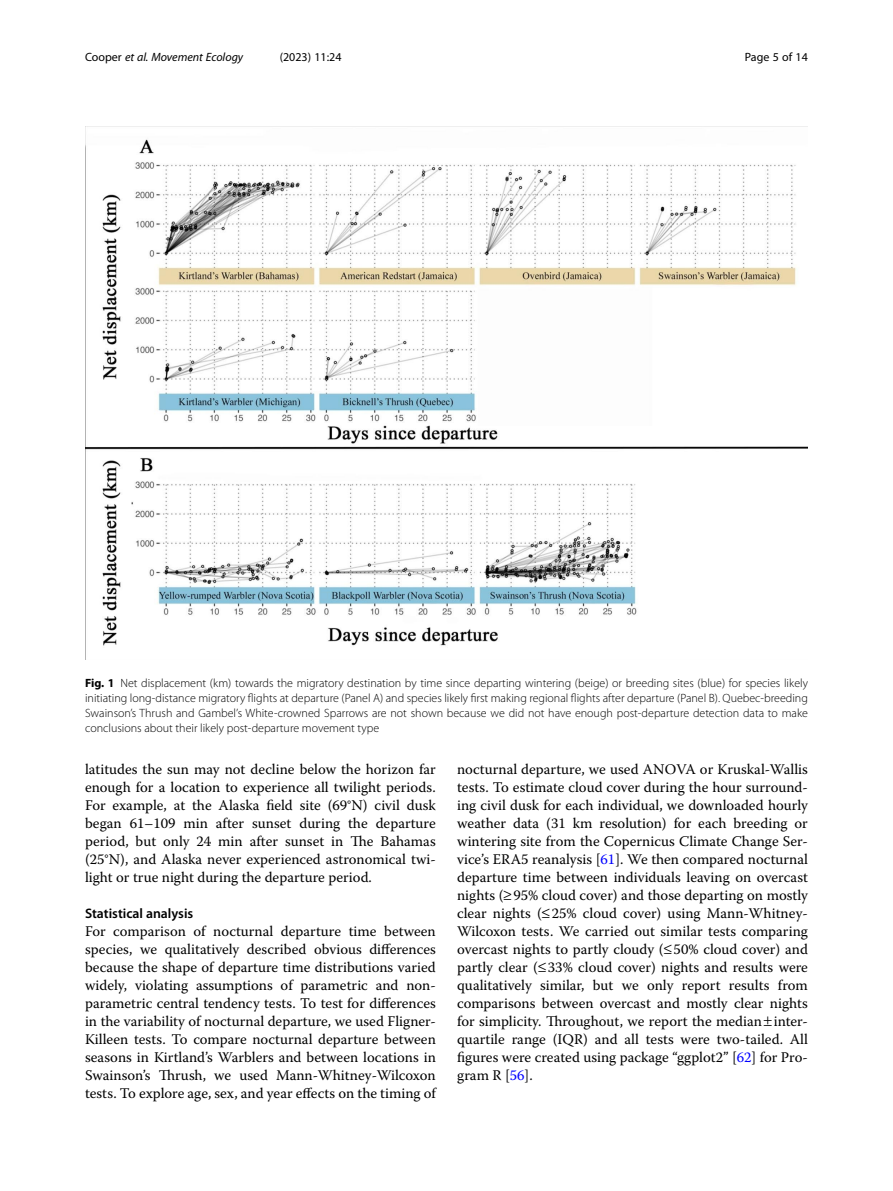
<style>
.page{position:relative;width:893px;height:1191px;background:#fff}
.page>*{position:absolute;margin:0;border:0;box-sizing:border-box;transform-origin:0 0}
.Body_Text{font:14.7px/18px "Warnock Pro";color:#000;text-align:justify}
.Body_Text_Indent{font:14.7px/18px "Warnock Pro";color:#000;text-align:justify}
.Head_2{font:600 13.8px "Myriad Pro";color:#000}
.Figure_Caption{font:300 12px/15px "Myriad Pro";color:#000;text-align:justify}
.t1{font:italic 12px "Myriad Pro";color:#000}
.t2{font:12px "Myriad Pro";color:#000}
.s1{font-style:normal}
.s2{font-weight:700}
.s3{color:#00f}
</style>
<div class="page">
<img style="left:85px;top:126px;width:723px;height:534px">
<p class="t1" style="left:85px;top:50px;width:160px"><span class="s1">Cooper</span> et al. Movement Ecology</p>
<p class="t2" style="left:280px;top:50px;width:63px">(2023) 11:24</p>
<p class="t2" style="left:745px;top:50px;width:65px">Page 5 of 14</p>
<p class="Figure_Caption" style="left:85px;top:675px;width:724px"><span class="s2">Fig. 1</span> Net displacement (km) towards the migratory destination by time since departing wintering (beige) or breeding sites (blue) for species likely initiating long-distance migratory flights at departure (Panel A) and species likely first making regional flights after departure (Panel B). Quebec-breeding Swainson’s Thrush and Gambel’s White-crowned Sparrows are not shown because we did not have enough post-departure detection data to make conclusions about their likely post-departure movement type</p>
<p class="Body_Text_Indent" style="left:85px;top:760px;width:352px">latitudes the sun may not decline below the horizon far enough for a location to experience all twilight periods.<br>For example, at the Alaska field site (69°N) civil dusk began 61–109 min after sunset during the departure period, but only 24 min after sunset in The Bahamas (25°N), and Alaska never experienced astronomical twi&shy;light or true night during the departure period.</p>
<p class="Head_2" style="left:85px;top:905px;width:110px">Statistical analysis</p>
<p class="Body_Text" style="left:85px;top:922px;width:352px">For comparison of nocturnal departure time between species, we qualitatively described obvious differences because the shape of departure time distributions varied widely, violating assumptions of parametric and non&shy;parametric central tendency tests. To test for differences in the variability of nocturnal departure, we used Fligner-Killeen tests. To compare nocturnal departure between seasons in Kirtland’s Warblers and between locations in Swainson’s Thrush, we used Mann-Whitney-Wilcoxon tests. To explore age, sex, and year effects on the timing of</p>
<p class="Body_Text" style="left:457px;top:760px;width:352px">nocturnal departure, we used ANOVA or Kruskal-Wallis tests. To estimate cloud cover during the hour surround&shy;ing civil dusk for each individual, we downloaded hourly weather data (31 km resolution) for each breeding or wintering site from the Copernicus Climate Change Ser&shy;vice’s ERA5 reanalysis [<span class="s3">61</span>]. We then compared nocturnal departure time between individuals leaving on overcast nights (≥95% cloud cover) and those departing on mostly clear nights (≤25% cloud cover) using Mann-Whitney-Wilcoxon tests. We carried out similar tests comparing overcast nights to partly cloudy (≤50% cloud cover) and partly clear (≤33% cloud cover) nights and results were qualitatively similar, but we only report results from comparisons between overcast and mostly clear nights for simplicity. Throughout, we report the median inter&shy;quartile range (IQR) and all tests were two-tailed. All figures were created using package “ggplot2” [<span class="s3">62</span>] for Pro&shy;gram R [<span class="s3">56</span>].</p>
</div>
